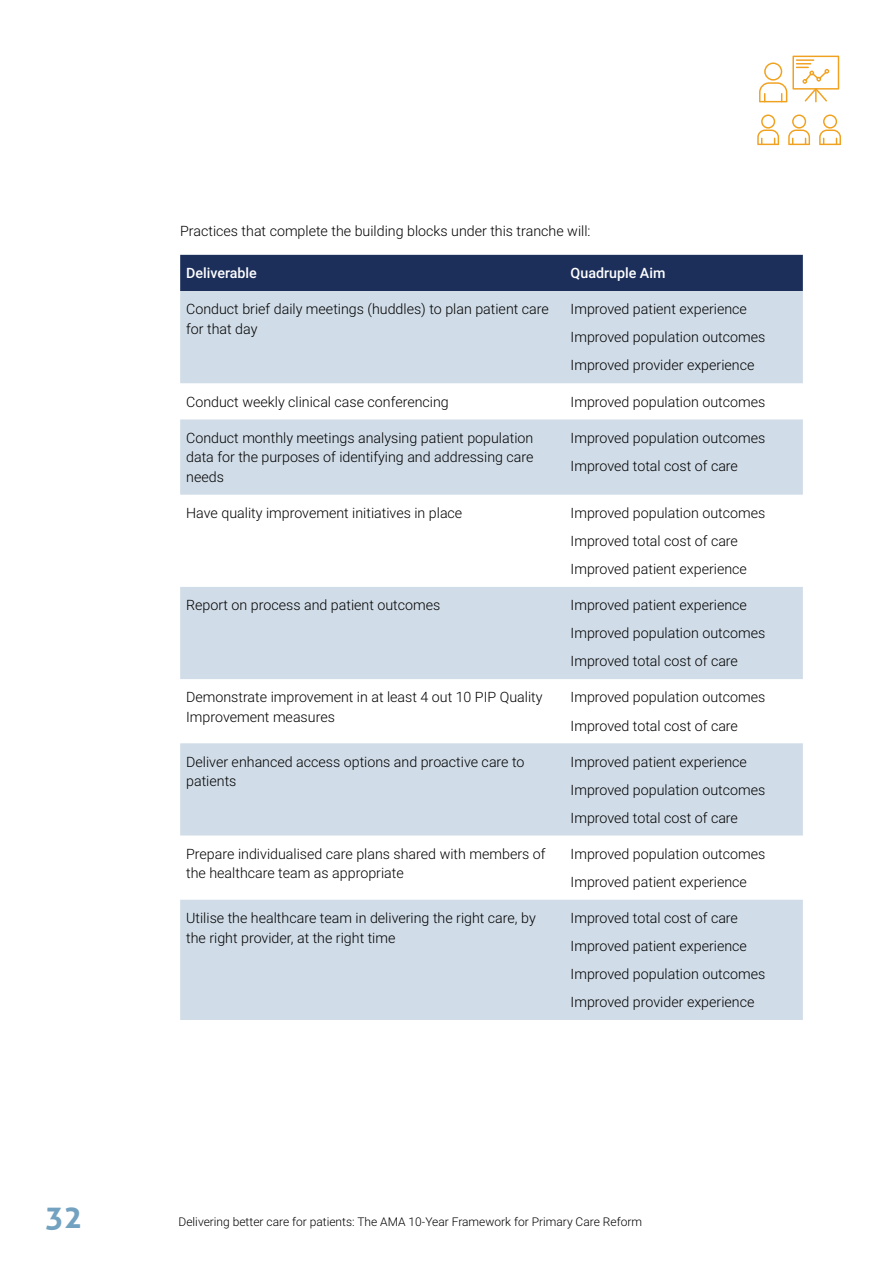
<style>
.page{position:relative;width:893px;height:1263px;background:#fff}
.page>*{position:absolute;margin:0;border:0;box-sizing:border-box;transform-origin:0 0}
.t1{font:700 31.2px "Aller";color:#73a2c0}
.t2{font:300 14.25px/28px "Roboto";color:#000}
.t3{font:500 14.25px "Roboto";color:#fff}
.t4{font:300 12px "Roboto";color:#000}
</style>
<div class="page">
<div style="left:180px;top:255px;width:623px;height:36px;background:#1c2f5b"></div>
<svg style="left:180px;top:291px;width:623px;height:729px;fill:#d0dce7"></svg>
<svg style="left:759px;top:56px;width:80px;height:46px"></svg>
<svg style="left:757px;top:115px;width:22px;height:30px"></svg>
<svg style="left:788px;top:115px;width:22px;height:30px"></svg>
<svg style="left:819px;top:115px;width:22px;height:30px"></svg>
<p class="t2" style="left:180px;top:216px;width:412px">Practices that complete the building blocks under this tranche will:</p>
<p class="t3" style="left:186px;top:263px;width:72px">Deliverable</p>
<p class="t3" style="left:571px;top:263px;width:96px">Quadruple Aim</p>
<p class="t2" style="left:186px;top:299px;width:364px;line-height:19.5px">Conduct brief daily meetings (huddles) to plan patient care for that day</p>
<p class="t2" style="left:571px;top:295px;width:196px">Improved patient experience<br>Improved population outcomes<br>Improved provider experience</p>
<p class="t2" style="left:186px;top:387px;width:264px">Conduct weekly clinical case conferencing</p>
<p class="t2" style="left:571px;top:387px;width:196px">Improved population outcomes</p>
<p class="t2" style="left:186px;top:427px;width:349px;line-height:19.5px;text-align:justify">Conduct monthly meetings analysing patient population data for the purposes of identifying and addressing care needs</p>
<p class="t2" style="left:571px;top:423px;width:196px">Improved population outcomes<br>Improved total cost of care</p>
<p class="t2" style="left:186px;top:498px;width:278px">Have quality improvement initiatives in place</p>
<p class="t2" style="left:571px;top:498px;width:196px">Improved population outcomes<br>Improved total cost of care<br>Improved patient experience</p>
<p class="t2" style="left:186px;top:591px;width:256px">Report on process and patient outcomes</p>
<p class="t2" style="left:571px;top:591px;width:196px">Improved patient experience<br>Improved population outcomes<br>Improved total cost of care</p>
<p class="t2" style="left:186px;top:687px;width:358px;line-height:19.5px">Demonstrate improvement in at least 4 out 10 PIP Quality<br>Improvement measures</p>
<p class="t2" style="left:571px;top:683px;width:196px">Improved population outcomes<br>Improved total cost of care</p>
<p class="t2" style="left:186px;top:751px;width:340px;line-height:19.5px">Deliver enhanced access options and proactive care to patients</p>
<p class="t2" style="left:571px;top:747px;width:196px">Improved patient experience<br>Improved population outcomes<br>Improved total cost of care</p>
<p class="t2" style="left:186px;top:843px;width:361px;line-height:19.5px">Prepare individualised care plans shared with members of the healthcare team as appropriate</p>
<p class="t2" style="left:571px;top:839px;width:196px">Improved population outcomes<br>Improved patient experience</p>
<p class="t2" style="left:186px;top:908px;width:351px;line-height:19.5px">Utilise the healthcare team in delivering the right care, by the right provider, at the right time</p>
<p class="t2" style="left:571px;top:903px;width:196px">Improved total cost of care<br>Improved patient experience<br>Improved population outcomes<br>Improved provider experience</p>
<h1 class="t1" style="left:45px;top:1197px;width:39px">32</h1>
<p class="t4" style="left:179px;top:1213px;width:465px">Delivering better care for patients: The AMA 10-Year Framework for Primary Care Reform</p>
</div>
